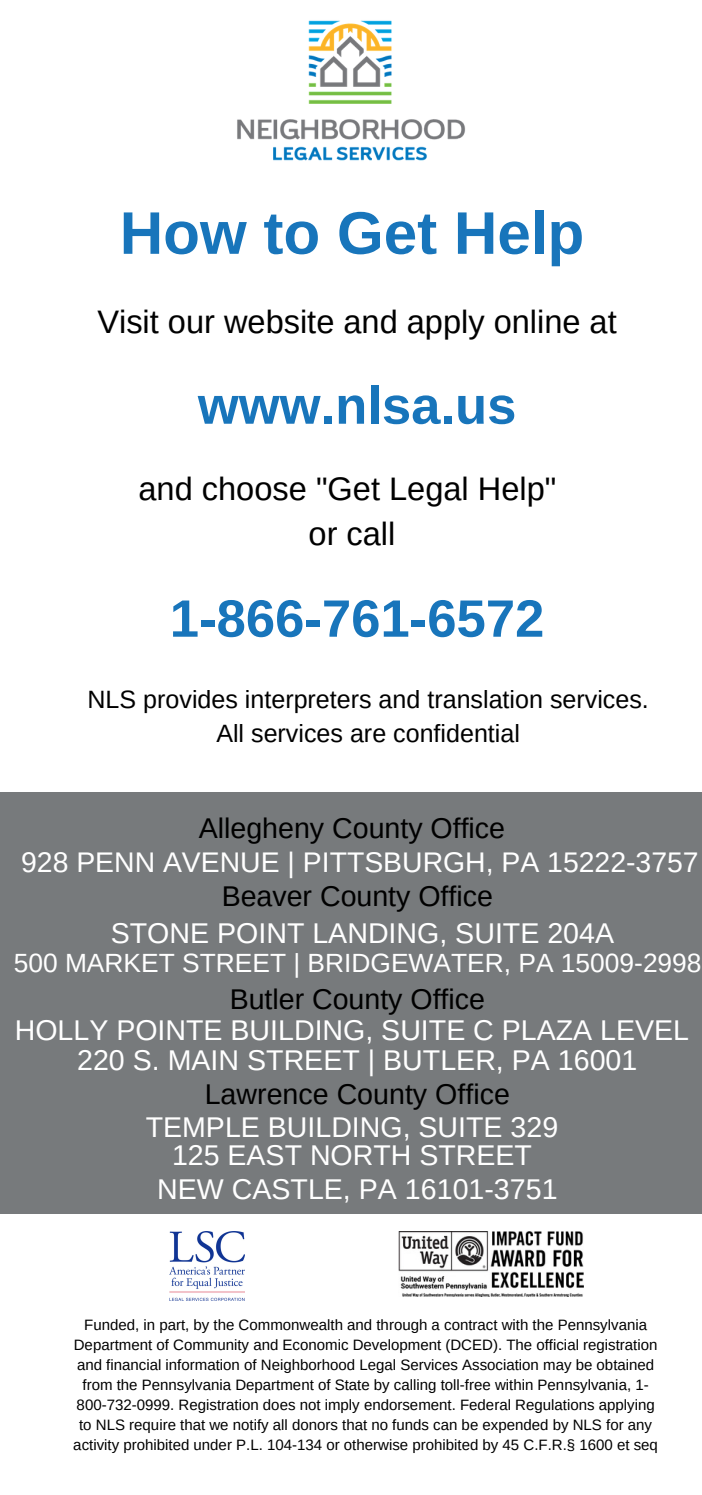
<style>
.page{position:relative;width:702px;height:1495px;background:#fff}
.page>*{position:absolute;margin:0;border:0;box-sizing:border-box;transform-origin:0 0}
.t1{font:700 60px "Arimo";color:#1875bb}
.t2{font:700 52.5px "Arimo";color:#1875bb}
.t3{font:32.5px "Arimo";color:#000}
.t4{font:28.5px "Arimo";color:#fff}
.t5{font:28.5px "Arimo";color:#000}
.t6{font:28.25px "Arimo";color:#fff}
.t7{font:26.25px "Arimo";color:#fff}
.t8{font:25px "Arimo";color:#000}
.t9{font:15px/20px "Arimo";color:#000;text-align:center}
</style>
<div class="page">
<img style="left:237px;top:20px;width:228px;height:141px">
<div style="left:1px;top:792px;width:700px;height:421px;background:#777a7c"></div>
<img style="left:170px;top:1231px;width:75px;height:69px">
<img style="left:399px;top:1231px;width:184px;height:65px">
<p class="t1" style="left:120px;top:199px;width:465px">How to Get Help</p>
<p class="t3" style="left:97px;top:304px;width:520px">Visit our website and apply online at</p>
<p class="t2" style="left:198px;top:376px;width:320px">www.nlsa.us</p>
<p class="t3" style="left:138px;top:471px;width:419px">and choose "Get Legal Help"</p>
<p class="t3" style="left:308px;top:516px;width:88px">or call</p>
<p class="t2" style="left:170px;top:589px;width:376px">1-866-761-6572</p>
<p class="t8" style="left:87px;top:685px;width:562px">NLS provides interpreters and translation services.</p>
<p class="t8" style="left:216px;top:719px;width:305px">All services are confidential</p>
<p class="t5" style="left:199px;top:812px;width:308px">Allegheny County Office</p>
<p class="t6" style="left:21px;top:846px;width:678px">928 PENN AVENUE | PITTSBURGH, PA 15222-3757</p>
<p class="t5" style="left:222px;top:880px;width:272px">Beaver County Office</p>
<p class="t4" style="left:111px;top:917px;width:504px">STONE POINT LANDING, SUITE 204A</p>
<p class="t7" style="left:14px;top:947px;width:689px">500 MARKET STREET | BRIDGEWATER, PA 15009-2998</p>
<p class="t5" style="left:229px;top:982px;width:257px">Butler County Office</p>
<p class="t4" style="left:15px;top:1014px;width:675px">HOLLY POINTE BUILDING, SUITE C PLAZA LEVEL</p>
<p class="t4" style="left:77px;top:1043px;width:561px">220 S. MAIN STREET | BUTLER, PA 16001</p>
<p class="t5" style="left:205px;top:1078px;width:306px">Lawrence County Office</p>
<p class="t4" style="left:146px;top:1111px;width:414px">TEMPLE BUILDING, SUITE 329</p>
<p class="t4" style="left:172px;top:1139px;width:361px">125 EAST NORTH STREET</p>
<p class="t4" style="left:157px;top:1173px;width:402px">NEW CASTLE, PA 16101-3751</p>
<p class="t9" style="left:73px;top:1314px;width:586px">Funded, in part, by the Commonwealth and through a contract with the Pennsylvania Department of Community and Economic Development (DCED). The official registration and financial information of Neighborhood Legal Services Association may be obtained from the Pennsylvania Department of State by calling toll-free within Pennsylvania, 1- 800-732-0999. Registration does not imply endorsement. Federal Regulations applying to NLS require that we notify all donors that no funds can be expended by NLS for any activity prohibited under P.L. 104-134 or otherwise prohibited by 45 C.F.R.§ 1600 et seq</p>
</div>
